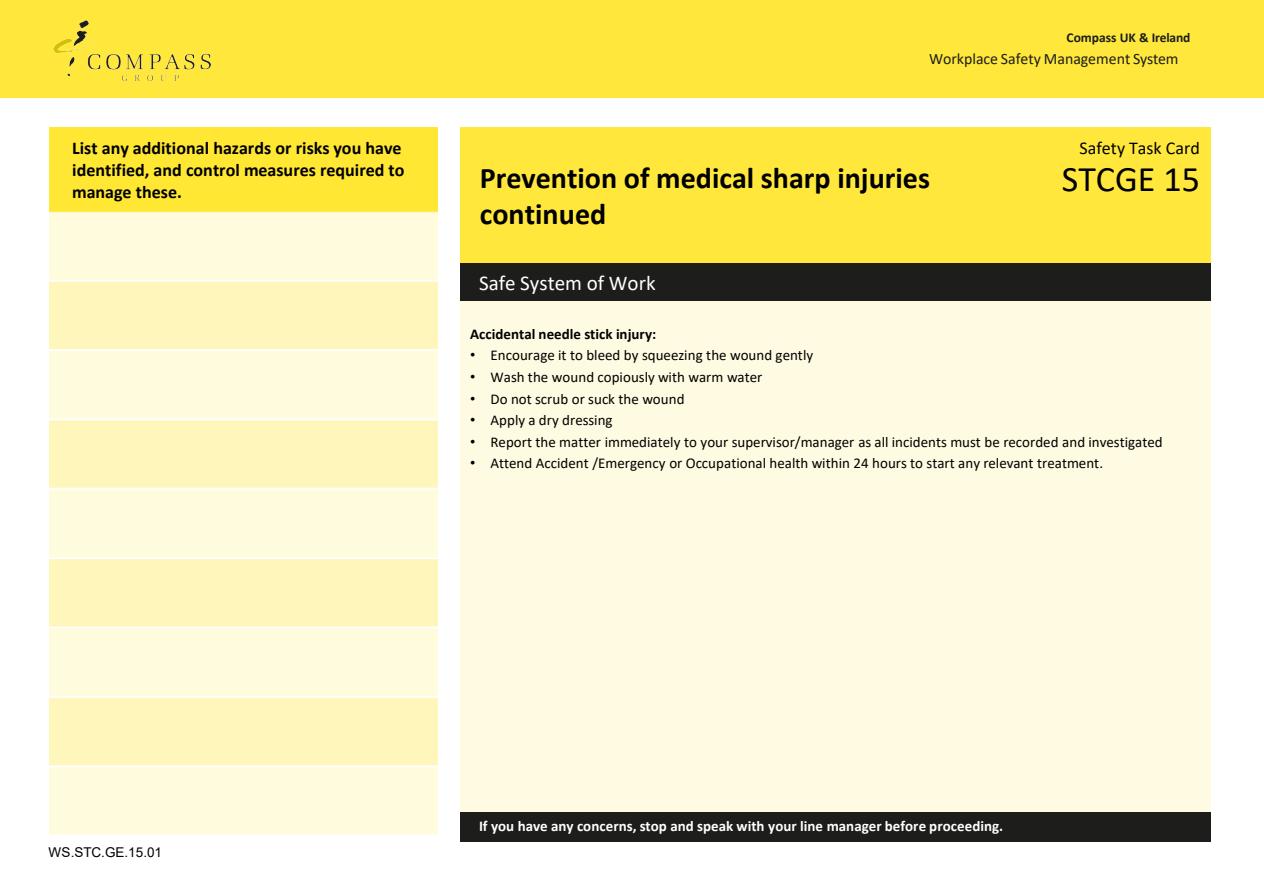
<style>
.page{position:relative;width:1264px;height:894px;background:#fff}
.page>*{position:absolute;margin:0;border:0;box-sizing:border-box;transform-origin:0 0}
.t1{font:36px "Calibri";color:#000}
.t2{font:700 30px/36px "Calibri";color:#000}
.t3{font:21px "Calibri";color:#fff}
.t4{font:700 18px/21.6px "Calibri";letter-spacing:.005em;color:#000}
.t5{font:18px "Calibri";color:#000}
.t6{font:15.9px "Calibri";color:#1d1d1b}
.t7{font:15px "Calibri";color:#000}
.t8{font:700 15px "Calibri";letter-spacing:.005em;color:#fff}
.t9{font:700 15px "Calibri";letter-spacing:.005em;color:#000}
.t10{font:700 13.5px "Calibri";letter-spacing:-.005em;color:#1d1d1b}
.t11{font:13.5px "Arial";color:#000}
.s1{font-family:"Arial"}
</style>
<div class="page">
<div style="left:0;top:0;width:1263px;height:97px;background:#ffe83b"></div>
<img style="left:53px;top:21px;width:157px;height:59px">
<img style="left:49px;top:128px;width:388px;height:707px">
<div style="left:460px;top:128px;width:750px;height:135px;background:#ffe83b"></div>
<div style="left:460px;top:263px;width:750px;height:38px;background:#1d1d1b"></div>
<div style="left:460px;top:301px;width:750px;height:511px;background:#fffbe2"></div>
<div style="left:460px;top:812px;width:750px;height:30px;background:#1d1d1b"></div>
<p class="t4" style="left:72px;top:137px;width:334px">List any additional hazards or risks you have identified, and control measures required to manage these.</p>
<p class="t10" style="left:1066px;top:28px;width:125px">Compass UK &amp; Ireland</p>
<p class="t6" style="left:928px;top:47px;width:251px">Workplace Safety Management System</p>
<p class="t2" style="left:479px;top:159px;width:451px">Prevention of medical sharp injuries continued</p>
<p class="t3" style="left:479px;top:268px;width:178px">Safe System of Work</p>
<p class="t5" style="left:1079px;top:136px;width:122px">Safety Task Card</p>
<p class="t1" style="left:1061px;top:154px;width:140px">STCGE 15</p>
<p class="t9" style="left:470px;top:323px;width:187px">Accidental needle stick injury:</p>
<p class="t7" style="left:470px;top:345px;width:344px"><span class="s1">•</span> Encourage it to bleed by squeezing the wound gently</p>
<p class="t7" style="left:470px;top:366px;width:294px"><span class="s1">•</span> Wash the wound copiously with warm water</p>
<p class="t7" style="left:470px;top:388px;width:216px"><span class="s1">•</span> Do not scrub or suck the wound</p>
<p class="t7" style="left:470px;top:409px;width:144px"><span class="s1">•</span> Apply a dry dressing</p>
<p class="t7" style="left:470px;top:431px;width:693px"><span class="s1">•</span> Report the matter immediately to your supervisor/manager as all incidents must be recorded and investigated</p>
<p class="t7" style="left:470px;top:453px;width:634px"><span class="s1">•</span> Attend Accident /Emergency or Occupational health within 24 hours to start any relevant treatment.</p>
<p class="t11" style="left:48px;top:842px;width:115px">WS.STC.GE.15.01</p>
<p class="t8" style="left:479px;top:815px;width:525px">If you have any concerns, stop and speak with your line manager before proceeding.</p>
</div>
